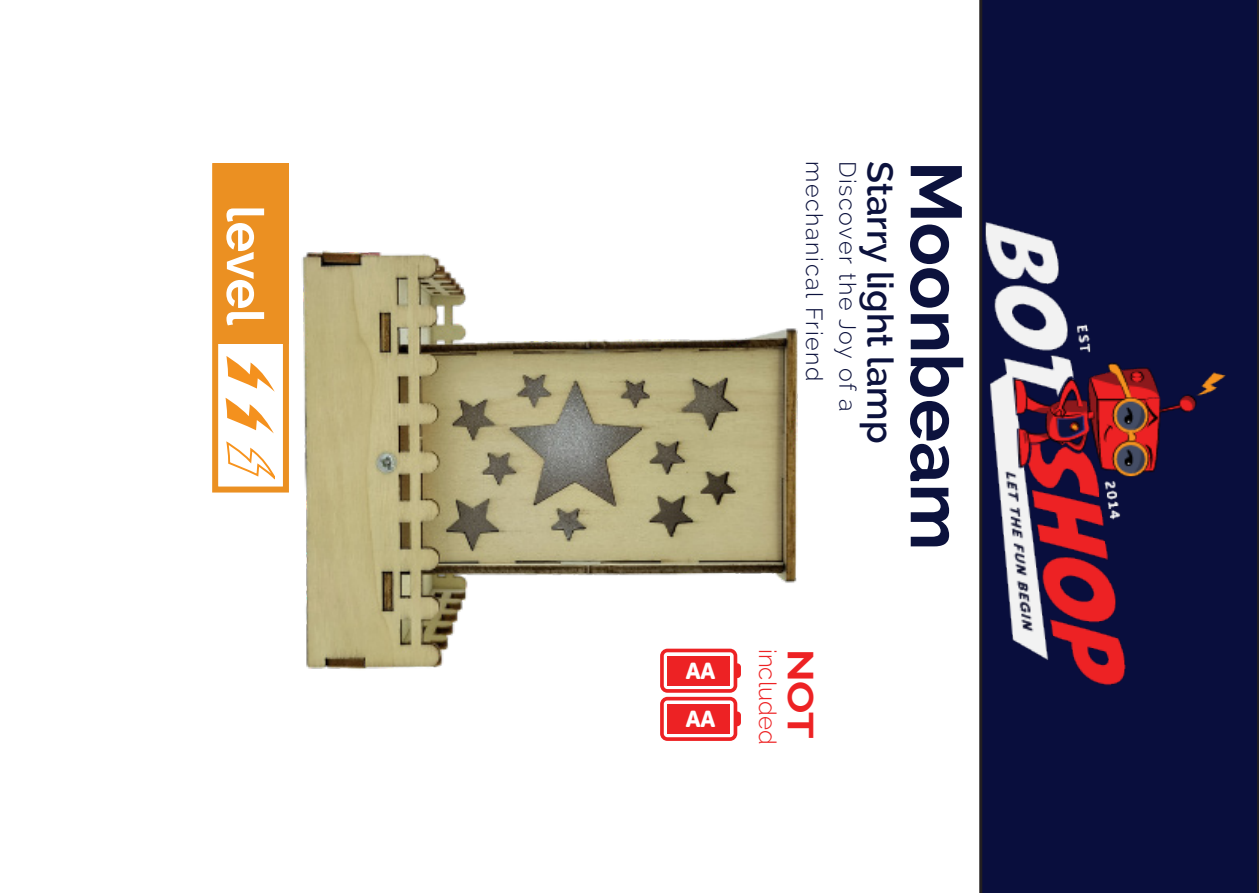
<style>
.page{position:relative;width:1259px;height:893px;background:#fff}
.page>*{position:absolute;margin:0;border:0;box-sizing:border-box;transform-origin:0 0}
.t1{font:700 72px "Raleway";color:#0c123d}
.t2{font:700 51px "Raleway";letter-spacing:-.01em;color:#fff}
.t3{font:600 36px "Raleway";color:#0c123d}
.t4{font:700 36px "Raleway";color:#ed2224;scale:1.19 1}
.t5{font:300 24px "Raleway";color:#ed2224}
.t6{font:300 23.4px "Raleway";letter-spacing:.07em;color:#0c123d}
.t7{font:22.8px/48.3px "Museo Sans Rounded 900";color:#fff}
</style>
<div class="page">
<div style="left:979px;top:0;width:280px;height:893px;background:#090e3d"></div>
<div style="left:212px;top:163px;width:77px;height:329px;background:#fff;border:6px solid #eb9022"></div>
<svg style="left:226px;top:356px;width:48px;height:35px"></svg>
<svg style="left:226px;top:441px;width:48px;height:38px"></svg>
<div style="left:213px;top:163px;width:75px;height:180px;background:#eb9022"></div>
<svg style="left:660px;top:708px;width:81px;height:33px"></svg>
<img style="left:274px;top:213px;width:524px;height:495px">
<svg style="left:225px;top:398px;width:49px;height:35px"></svg>
<img style="left:979px;top:213px;width:252px;height:488px">
<p class="t2" style="left:274px;top:205px;width:121px;rotate:90deg">level</p>
<p class="t7" style="left:685px;top:647px;width:31px">AA<br>AA</p>
<p class="t6" style="left:828px;top:161px;width:222px;rotate:90deg">mechanical Friend</p>
<p class="t6" style="left:861px;top:161px;width:252px;rotate:90deg">Discover the Joy of a</p>
<p class="t3" style="left:901px;top:161px;width:284px;rotate:90deg">Starry light lamp</p>
<p class="t1" style="left:977px;top:161px;width:391px;rotate:90deg">Moonbeam</p>
<p class="t5" style="left:781px;top:649px;width:97px;rotate:90deg">included</p>
<p class="t4" style="left:821px;top:649px;width:77px;rotate:90deg">NOT</p>
</div>
